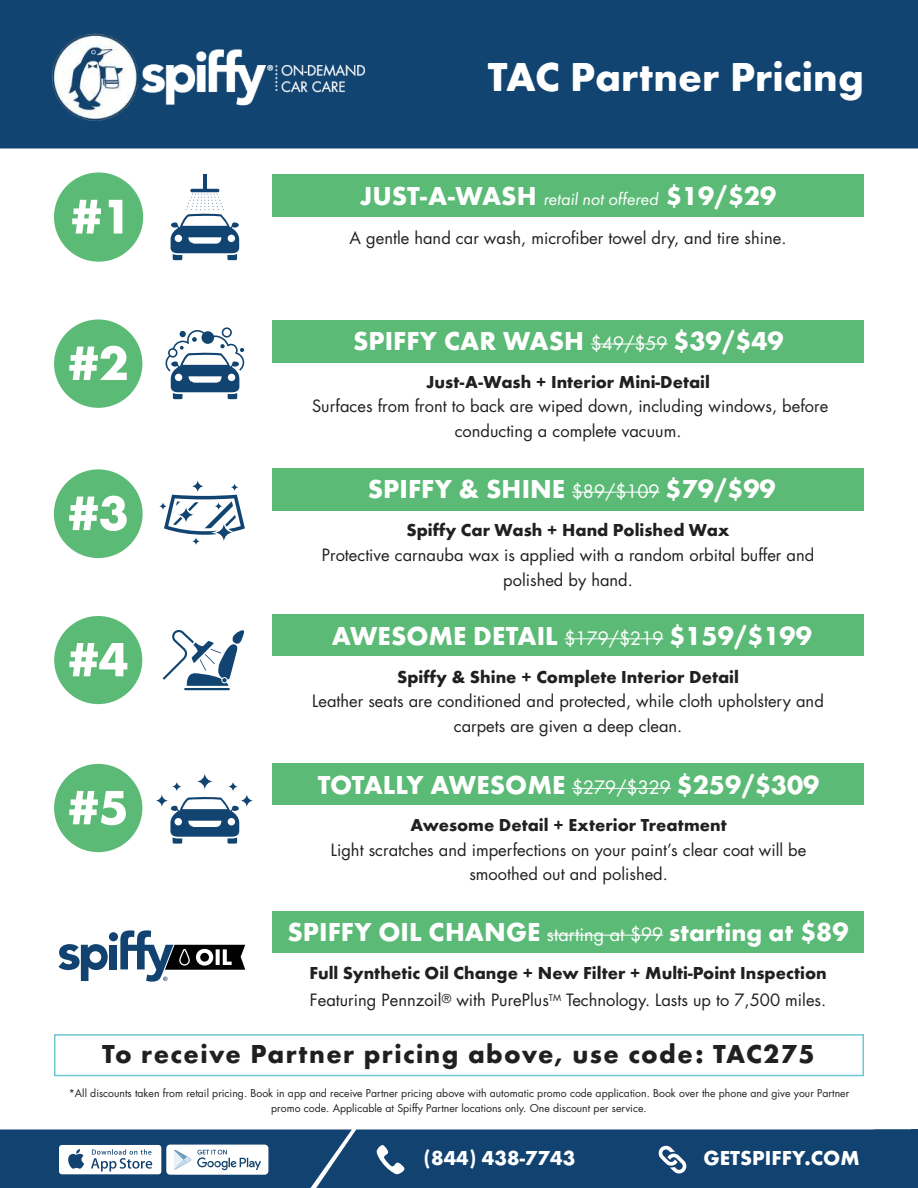
<style>
.page{position:relative;width:918px;height:1188px;background:#fff}
.page>*{position:absolute;margin:0;border:0;box-sizing:border-box;transform-origin:0 0}
.t1{font:700 42px "Futura Round";color:#fff}
.t2{font:700 27px "Futura Round";color:#fff}
.t3{font:700 27px "Futura Round";letter-spacing:.05em;color:#221f1f}
.t4{font:700 21px "Futura Round";color:#fff}
.t5{font:700 18px "Futura Round";color:#221f1f}
.t6{font:16.5px/24.6px "Futura Std";color:#221f1f;text-align:center}
.t7{font:10.5px/15px "Futura Std";color:#221f1f;text-align:center}
.s1{font-family:"Futura PT";font-weight:400;font-style:italic;font-size:18px}
.s2{font-family:"Futura Std";font-weight:400;font-size:18px}
.s3{font-size:25.5px}
</style>
<div class="page">
<div style="left:0;top:0;width:918px;height:148px;background:#114471"></div>
<img style="left:52px;top:33px;width:312px;height:87px">
<svg style="left:0;top:1130px;width:912px;height:58px;background:#2c5780"></svg>
<div style="left:272px;top:911px;width:592px;height:41px;background:#5bba75"></div>
<div style="left:272px;top:764px;width:592px;height:41px;background:#5bba75"></div>
<div style="left:272px;top:615px;width:592px;height:41px;background:#5bba75"></div>
<div style="left:272px;top:469px;width:592px;height:42px;background:#5bba75"></div>
<div style="left:272px;top:320px;width:592px;height:43px;background:#5bba75"></div>
<div style="left:272px;top:174px;width:592px;height:43px;background:#5bba75"></div>
<svg style="left:191px;top:480px;width:13px;height:13px"></svg>
<svg style="left:230px;top:483px;width:9px;height:8px"></svg>
<svg style="left:192px;top:537px;width:8px;height:8px"></svg>
<svg style="left:159px;top:502px;width:8px;height:8px"></svg>
<svg style="left:215px;top:523px;width:18px;height:19px"></svg>
<svg style="left:164px;top:495px;width:81px;height:40px"></svg>
<svg style="left:166px;top:327px;width:78px;height:72px"></svg>
<hr style="left:203px;top:174px;width:4px;height:16px;background:#114471">
<hr style="left:190px;top:189px;width:29px;height:3px;background:#114471;border-radius:2px">
<svg style="left:170px;top:194px;width:70px;height:66px"></svg>
<svg style="left:155px;top:794px;width:14px;height:13px"></svg>
<svg style="left:172px;top:781px;width:10px;height:11px"></svg>
<svg style="left:228px;top:781px;width:10px;height:11px"></svg>
<svg style="left:240px;top:794px;width:14px;height:13px"></svg>
<svg style="left:196px;top:773px;width:17px;height:17px"></svg>
<svg style="left:170px;top:797px;width:70px;height:47px"></svg>
<hr style="left:184px;top:688px;width:46px;height:2px;background:#114471">
<svg style="left:163px;top:630px;width:81px;height:56px"></svg>
<hr style="left:591px;top:344px;width:77px;height:1px;background:#fff">
<hr style="left:572px;top:492px;width:88px;height:1px;background:#fff">
<hr style="left:565px;top:638px;width:99px;height:1px;background:#fff">
<hr style="left:572px;top:788px;width:99px;height:1px;background:#fff">
<hr style="left:547px;top:935px;width:116px;height:1px;background:#fff">
<div style="left:110px;top:945px;width:7px;height:24px;background:#114270"></div>
<svg style="left:59px;top:944px;width:49px;height:37px"></svg>
<div style="left:109px;top:932px;width:9px;height:9px;background:#114270;border-radius:50%"></div>
<svg style="left:120px;top:930px;width:125px;height:52px"></svg>
<div style="left:54px;top:172px;width:89px;height:90px;background:#5bba75;border-radius:50%"></div>
<svg style="left:72px;top:200px;width:29px;height:34px"></svg>
<svg style="left:109px;top:200px;width:13px;height:34px"></svg>
<div style="left:54px;top:319px;width:88px;height:89px;background:#5bba75;border-radius:50%"></div>
<svg style="left:69px;top:346px;width:58px;height:34px"></svg>
<div style="left:54px;top:469px;width:89px;height:89px;background:#5bba75;border-radius:50%"></div>
<svg style="left:69px;top:496px;width:58px;height:35px"></svg>
<div style="left:54px;top:616px;width:88px;height:88px;background:#5bba75;border-radius:50%"></div>
<svg style="left:69px;top:643px;width:58px;height:33px"></svg>
<div style="left:54px;top:764px;width:88px;height:88px;background:#5bba75;border-radius:50%"></div>
<svg style="left:69px;top:791px;width:57px;height:34px"></svg>
<div style="left:912px;top:1130px;width:6px;height:58px;background:#124270"></div>
<div style="left:54px;top:1034px;width:810px;height:42px;background:#fff;border:2px solid #6dc9d2"></div>
<h1 class="t1" style="left:488px;top:59px;width:378px">TAC Partner Pricing</h1>
<h2 class="t2" style="left:360px;top:184px;width:418px">JUST-A-WASH <span class="s1">retail not offered</span> $19/$29</h2>
<p class="t6" style="left:350px;top:227px;width:438px">A gentle hand car wash, microfiber towel dry, and tire shine.</p>
<h2 class="t2" style="left:353px;top:329px;width:432px">SPIFFY CAR WASH <span class="s2">$49/$59</span> $39/$49</h2>
<p class="t5" style="left:426px;top:374px;width:285px">Just-A-Wash + Interior Mini-Detail</p>
<p class="t6" style="left:312px;top:395px;width:518px">Surfaces from front to back are wiped down, including windows, before conducting a complete vacuum.</p>
<h2 class="t2" style="left:368px;top:477px;width:409px">SPIFFY &amp; SHINE <span class="s2">$89/$109</span> $79/$99</h2>
<p class="t5" style="left:406px;top:522px;width:325px">Spiffy Car Wash + Hand Polished Wax</p>
<p class="t6" style="left:322px;top:544px;width:494px">Protective carnauba wax is applied with a random orbital buffer and polished by hand.</p>
<h2 class="t2" style="left:332px;top:624px;width:482px">AWESOME DETAIL <span class="s2">$179/$219</span> $159/$199</h2>
<p class="t5" style="left:397px;top:669px;width:343px">Spiffy &amp; Shine + Complete Interior Detail</p>
<p class="t6" style="left:312px;top:690px;width:513px">Leather seats are conditioned and protected, while cloth upholstery and carpets are given a deep clean.</p>
<h2 class="t2" style="left:318px;top:774px;width:503px">TOTALLY AWESOME <span class="s2">$279/$329</span> $259/$309</h2>
<p class="t5" style="left:411px;top:817px;width:318px">Awesome Detail + Exterior Treatment</p>
<p class="t6" style="left:331px;top:839px;width:477px">Light scratches and imperfections on your paint’s clear coat will be smoothed out and polished.</p>
<h2 class="t2" style="left:288px;top:920px;width:563px">SPIFFY OIL CHANGE <span class="s2">starting at $99</span> <span class="s3">starting at</span> $89</h2>
<p class="t5" style="left:309px;top:965px;width:519px">Full Synthetic Oil Change + New Filter + Multi-Point Inspection</p>
<p class="t6" style="left:310px;top:989px;width:518px">Featuring Pennzoil<sup>®</sup> with PurePlus<sup>TM</sup> Technology. Lasts up to 7,500 miles.</p>
<h2 class="t3" style="left:102px;top:1042px;width:714px">To receive Partner pricing above, use code: TAC275</h2>
<p class="t7" style="left:69px;top:1087px;width:782px">*All discounts taken from retail pricing. Book in app and receive Partner pricing above with automatic promo code application. Book over the phone and give your Partner promo code. Applicable at Spiffy Partner locations only. One discount per service.</p>
<p class="t4" style="left:423px;top:1149px;width:153px">(844) 438-7743</p>
<p class="t4" style="left:703px;top:1149px;width:158px">GETSPIFFY.COM</p>
</div>
